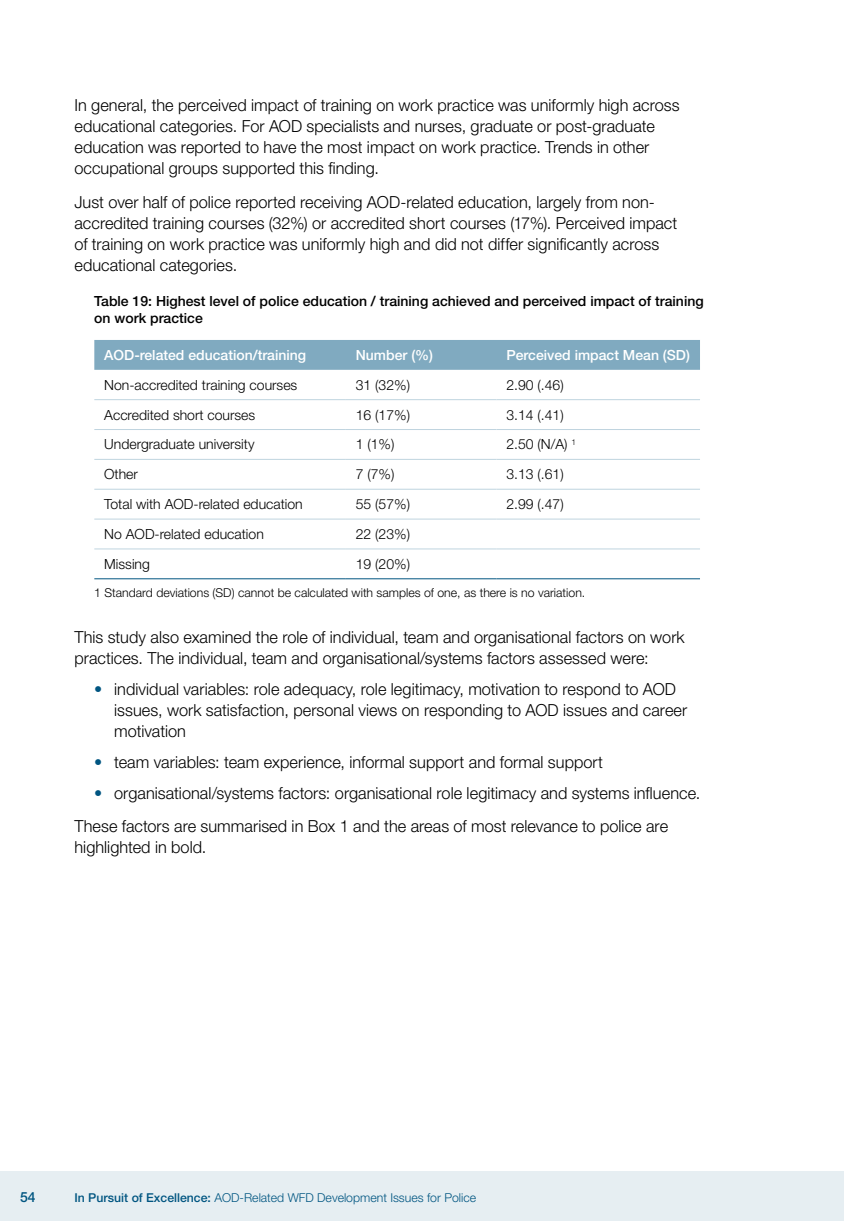
<style>
.page{position:relative;width:844px;height:1221px;background:#fff}
.page>*{position:absolute;margin:0;border:0;box-sizing:border-box;transform-origin:0 0}
.t1{font:300 16.62px/21px "Helvetica Neue LT Std";letter-spacing:.005em;color:#000}
.t2{font:300 14px "Helvetica Neue LT Std";color:#000}
.t3{font:500 14px/17.5px "Helvetica Neue LT Std";color:#000}
.t4{font:500 14px "Helvetica Neue LT Std";color:#fff}
.t5{font:500 14px "Helvetica Neue LT Std";color:#005581}
.t6{font:300 12.25px "Helvetica Neue LT Std";color:#000}
.t7{font:300 12.25px "Helvetica Neue LT Std";color:#005581}
.s1{color:#005581}
.s2{font-weight:500}
</style>
<div class="page">
<div style="left:0;top:1171px;width:843px;height:49px;background:#e6eef2"></div>
<hr style="left:843px;top:1171px;width:1px;height:49px;background:#e6eef2">
<div style="left:94px;top:340px;width:605px;height:30px;background:#80aac0"></div>
<hr style="left:94px;top:578px;width:252px;height:1px;background:#005581">
<hr style="left:346px;top:578px;width:150px;height:1px;background:#005581">
<hr style="left:496px;top:578px;width:203px;height:1px;background:#005581">
<hr style="left:94px;top:399px;width:252px;height:1px;background:#bfd4df">
<hr style="left:346px;top:399px;width:150px;height:1px;background:#bfd4df">
<hr style="left:496px;top:399px;width:203px;height:1px;background:#bfd4df">
<hr style="left:94px;top:429px;width:252px;height:1px;background:#bfd4df">
<hr style="left:346px;top:429px;width:150px;height:1px;background:#bfd4df">
<hr style="left:496px;top:429px;width:203px;height:1px;background:#bfd4df">
<hr style="left:94px;top:459px;width:252px;height:1px;background:#bfd4df">
<hr style="left:346px;top:459px;width:150px;height:1px;background:#bfd4df">
<hr style="left:496px;top:459px;width:203px;height:1px;background:#bfd4df">
<hr style="left:94px;top:489px;width:252px;height:1px;background:#bfd4df">
<hr style="left:346px;top:489px;width:150px;height:1px;background:#bfd4df">
<hr style="left:496px;top:489px;width:203px;height:1px;background:#bfd4df">
<hr style="left:94px;top:518px;width:252px;height:1px;background:#bfd4df">
<hr style="left:346px;top:518px;width:150px;height:1px;background:#bfd4df">
<hr style="left:496px;top:518px;width:203px;height:1px;background:#bfd4df">
<hr style="left:94px;top:548px;width:252px;height:1px;background:#bfd4df">
<hr style="left:346px;top:548px;width:150px;height:1px;background:#bfd4df">
<hr style="left:496px;top:548px;width:203px;height:1px;background:#bfd4df">
<p class="t1" style="left:74px;top:94px;width:606px">In general, the perceived impact of training on work practice was uniformly high across educational categories. For AOD specialists and nurses, graduate or post-graduate education was reported to have the most impact on work practice. Trends in other occupational groups supported this finding.</p>
<p class="t1" style="left:74px;top:191px;width:604px">Just over half of police reported receiving AOD-related education, largely from non&shy;accredited training courses (32%) or accredited short courses (17%). Perceived impact of training on work practice was uniformly high and did not differ significantly across educational categories.</p>
<p class="t3" style="left:94px;top:291px;width:610px">Table 19: Highest level of police education / training achieved and perceived impact of training on work practice</p>
<p class="t4" style="left:104px;top:346px;width:203px">AOD-related education/training</p>
<p class="t4" style="left:356px;top:346px;width:79px">Number (%)</p>
<p class="t4" style="left:506px;top:346px;width:185px">Perceived impact Mean (SD)</p>
<p class="t2" style="left:104px;top:376px;width:194px">Non-accredited training courses</p>
<p class="t2" style="left:356px;top:376px;width:56px">31 (32%)</p>
<p class="t2" style="left:506px;top:376px;width:59px">2.90 (.46)</p>
<p class="t2" style="left:104px;top:406px;width:152px">Accredited short courses</p>
<p class="t2" style="left:356px;top:406px;width:56px">16 (17%)</p>
<p class="t2" style="left:506px;top:406px;width:59px">3.14 (.41)</p>
<p class="t2" style="left:104px;top:436px;width:152px">Undergraduate university</p>
<p class="t2" style="left:356px;top:436px;width:40px">1 (1%)</p>
<p class="t2" style="left:506px;top:436px;width:71px">2.50 (N/A) <sup>1</sup></p>
<p class="t2" style="left:104px;top:466px;width:35px">Other</p>
<p class="t2" style="left:356px;top:466px;width:40px">7 (7%)</p>
<p class="t2" style="left:506px;top:466px;width:59px">3.13 (.61)</p>
<p class="t2" style="left:104px;top:495px;width:200px">Total with AOD-related education</p>
<p class="t2" style="left:356px;top:495px;width:56px">55 (57%)</p>
<p class="t2" style="left:506px;top:495px;width:59px">2.99 (.47)</p>
<p class="t2" style="left:104px;top:525px;width:161px">No AOD-related education</p>
<p class="t2" style="left:356px;top:525px;width:56px">22 (23%)</p>
<p class="t2" style="left:104px;top:555px;width:47px">Missing</p>
<p class="t2" style="left:356px;top:555px;width:56px">19 (20%)</p>
<p class="t6" style="left:94px;top:585px;width:492px">1 Standard deviations (SD) cannot be calculated with samples of one, as there is no variation.</p>
<p class="t1" style="left:74px;top:626px;width:611px">This study also examined the role of individual, team and organisational factors on work practices. The individual, team and organisational/systems factors assessed were:</p>
<p class="t1" style="left:114px;top:678px;width:574px;text-indent:-20px"><span class="s1">•</span> individual variables: role adequacy, role legitimacy, motivation to respond to AOD issues, work satisfaction, personal views on responding to AOD issues and career motivation</p>
<p class="t1" style="left:94px;top:751px;width:510px"><span class="s1">•</span> team variables: team experience, informal support and formal support</p>
<p class="t1" style="left:74px;top:775px;width:627px;line-height:33.4px;text-indent:20px"><span class="s1">•</span> organisational/systems factors: organisational role legitimacy and systems influence.<br>These factors are summarised in Box 1 and the areas of most relevance to police are</p>
<p class="t1" style="left:74px;top:836px;width:133px">highlighted in bold.</p>
<p class="t5" style="left:20px;top:1188px;width:17px">54</p>
<p class="t7" style="left:74px;top:1190px;width:403px"><span class="s2">In Pursuit of Excellence:</span> AOD-Related WFD Development Issues for Police</p>
</div>
